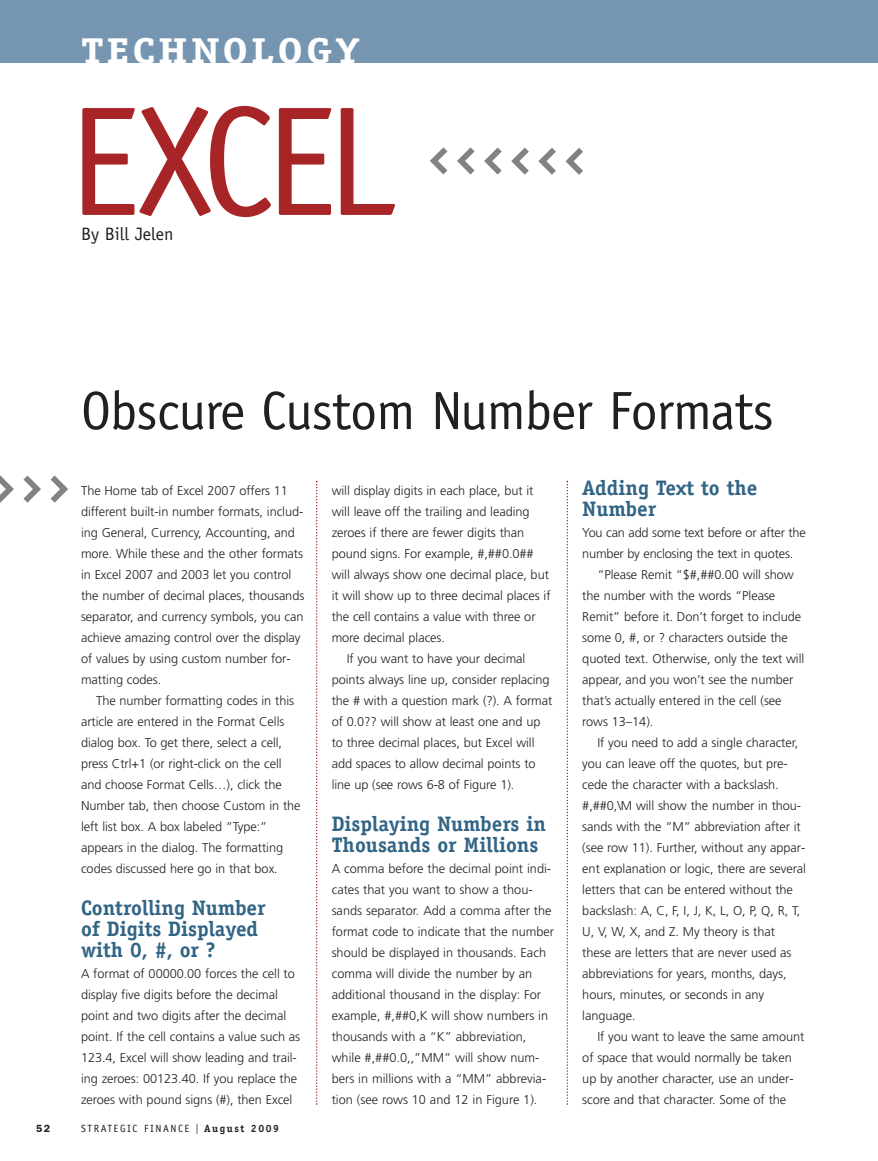
<style>
.page{position:relative;width:878px;height:1161px;background:#fff}
.page>*{position:absolute;margin:0;border:0;box-sizing:border-box;transform-origin:0 0}
.t1{font:156px "Officina Sans";letter-spacing:-.065em;color:#a72427}
.t2{font:54px "Officina Sans";letter-spacing:-.015em;color:#231f20}
.t3{font:700 36px "Officina Serif";letter-spacing:.07em;color:#fff;scale:1.2 1}
.t4{font:700 21px/21px "Officina Serif";color:#326485}
.t5{font:18px "Officina Sans";color:#231f20}
.t6{font:300 12.75px/21px "Frutiger";letter-spacing:-.005em;color:#231f20}
.t7{font:10.5px "Officina Sans";letter-spacing:.15em;color:#231f20}
.t8{font:600 10.5px "Franklin Gothic";color:#231f20}
.s1{font-family:"Franklin Gothic";font-size:15px}
.s2{font-family:"Officina Serif";font-weight:700}
</style>
<div class="page">
<svg style="left:51px;top:476px;width:17px;height:27px"></svg>
<svg style="left:23px;top:476px;width:18px;height:27px"></svg>
<svg style="left:0;top:476px;width:14px;height:27px"></svg>
<svg style="left:316px;top:481px;width:1px;height:624px"></svg>
<svg style="left:566px;top:481px;width:2px;height:624px"></svg>
<div style="left:0;top:0;width:878px;height:63px;background:#7695b0"></div>
<svg style="left:430px;top:147px;width:17px;height:27px"></svg>
<svg style="left:457px;top:147px;width:17px;height:28px"></svg>
<svg style="left:484px;top:147px;width:17px;height:28px"></svg>
<svg style="left:511px;top:148px;width:18px;height:27px"></svg>
<svg style="left:538px;top:148px;width:18px;height:27px"></svg>
<svg style="left:565px;top:148px;width:18px;height:27px"></svg>
<h3 class="t3" style="left:81px;top:37px;width:234px">TECHNOLOGY</h3>
<h1 class="t1" style="left:68px;top:103px;width:329px">EXCEL</h1>
<h3 class="t5" style="left:81px;top:227px;width:94px">By Bill Jelen</h3>
<h2 class="t2" style="left:81px;top:390px;width:694px">Obscure Custom Number Formats</h2>
<p class="t6" style="left:81px;top:481px;width:225px">The Home tab of Excel 2007 offers 11 different built-in number formats, includ&shy;ing General, Currency, Accounting, and more. While these and the other formats in Excel 2007 and 2003 let you control the number of decimal places, thousands separator, and currency symbols, you can achieve amazing control over the display of values by using custom number for&shy;matting codes.</p>
<p class="t6" style="left:81px;top:691px;width:221px;text-indent:15px">The number formatting codes in this article are entered in the Format Cells dialog box. To get there, select a cell, press Ctrl+1 (or right-click on the cell and choose Format Cells…), click the Number tab, then choose Custom in the left list box. A box labeled “Type:” appears in the dialog. The formatting codes discussed here go in that box.</p>
<h3 class="t4" style="left:81px;top:899px;width:186px">Controlling Number of Digits Displayed with 0, #, or ?</h3>
<p class="t6" style="left:81px;top:964px;width:221px">A format of 00000.00 forces the cell to display five digits before the decimal point and two digits after the decimal point. If the cell contains a value such as 123.4, Excel will show leading and trail&shy;ing zeroes: 00123.40. If you replace the zeroes with pound signs (#), then Excel</p>
<p class="t8" style="left:36px;top:1125px;width:16px">52</p>
<p class="t7" style="left:81px;top:1125px;width:199px">STRATEGIC FINANCE <span class="s1">I</span> <span class="s2">August 2009</span></p>
<p class="t6" style="left:332px;top:481px;width:203px">will display digits in each place, but it</p>
<p class="t6" style="left:332px;top:502px;width:199px">will leave off the trailing and leading</p>
<p class="t6" style="left:332px;top:523px;width:194px">zeroes if there are fewer digits than</p>
<p class="t6" style="left:332px;top:544px;width:203px">pound signs. For example, #,##0.0##</p>
<p class="t6" style="left:332px;top:565px;width:219px">will always show one decimal place, but</p>
<p class="t6" style="left:332px;top:586px;width:220px">it will show up to three decimal places if</p>
<p class="t6" style="left:332px;top:607px;width:205px">the cell contains a value with three or</p>
<p class="t6" style="left:332px;top:628px;width:115px">more decimal places.</p>
<p class="t6" style="left:346px;top:649px;width:180px">If you want to have your decimal</p>
<p class="t6" style="left:332px;top:670px;width:219px">points always line up, consider replacing</p>
<p class="t6" style="left:332px;top:691px;width:222px">the # with a question mark (?). A format</p>
<p class="t6" style="left:332px;top:712px;width:210px">of 0.0?? will show at least one and up</p>
<p class="t6" style="left:332px;top:733px;width:204px">to three decimal places, but Excel will</p>
<p class="t6" style="left:332px;top:754px;width:205px">add spaces to allow decimal points to</p>
<p class="t6" style="left:332px;top:775px;width:184px">line up (see rows 6-8 of Figure 1).</p>
<h3 class="t4" style="left:332px;top:815px;width:215px">Displaying Numbers in<br>Thousands or Millions</h3>
<p class="t6" style="left:332px;top:859px;width:224px">A comma before the decimal point indi&shy;cates that you want to show a thou&shy;sands separator. Add a comma after the format code to indicate that the number should be displayed in thousands. Each comma will divide the number by an additional thousand in the display: For example, #,##0,K will show numbers in thousands with a “K” abbreviation, while #,##0.0,,”MM” will show num&shy;bers in millions with a “MM” abbrevia&shy;tion (see rows 10 and 12 in Figure 1).</p>
<h3 class="t4" style="left:582px;top:479px;width:177px">Adding Text to the<br>Number</h3>
<p class="t6" style="left:582px;top:523px;width:225px">You can add some text before or after the</p>
<p class="t6" style="left:582px;top:544px;width:212px">number by enclosing the text in quotes.</p>
<p class="t6" style="left:597px;top:565px;width:198px">“Please Remit “$#,##0.00 will show</p>
<p class="t6" style="left:582px;top:586px;width:194px">the number with the words “Please</p>
<p class="t6" style="left:582px;top:607px;width:220px">Remit” before it. Don’t forget to include</p>
<p class="t6" style="left:582px;top:628px;width:207px">some 0, #, or ? characters outside the</p>
<p class="t6" style="left:582px;top:649px;width:223px">quoted text. Otherwise, only the text will</p>
<p class="t6" style="left:582px;top:670px;width:213px">appear, and you won’t see the number</p>
<p class="t6" style="left:582px;top:691px;width:201px">that’s actually entered in the cell (see</p>
<p class="t6" style="left:582px;top:712px;width:73px">rows 13–14).</p>
<p class="t6" style="left:597px;top:733px;width:202px">If you need to add a single character,</p>
<p class="t6" style="left:582px;top:754px;width:207px">you can leave off the quotes, but pre-</p>
<p class="t6" style="left:582px;top:775px;width:198px">cede the character with a backslash.</p>
<p class="t6" style="left:582px;top:796px;width:220px">#,##0,\M will show the number in thou-</p>
<p class="t6" style="left:582px;top:817px;width:220px">sands with the “M” abbreviation after it</p>
<p class="t6" style="left:582px;top:838px;width:224px">(see row 11). Further, without any appar-</p>
<p class="t6" style="left:582px;top:859px;width:225px">ent explanation or logic, there are several</p>
<p class="t6" style="left:582px;top:880px;width:212px">letters that can be entered without the</p>
<p class="t6" style="left:582px;top:901px;width:220px">backslash: A, C, F, I, J, K, L, O, P, Q, R, T,</p>
<p class="t6" style="left:582px;top:922px;width:194px">U, V, W, X, and Z. My theory is that</p>
<p class="t6" style="left:582px;top:943px;width:211px">these are letters that are never used as</p>
<p class="t6" style="left:582px;top:964px;width:206px">abbreviations for years, months, days,</p>
<p class="t6" style="left:582px;top:985px;width:183px">hours, minutes, or seconds in any</p>
<p class="t6" style="left:582px;top:1006px;width:55px">language.</p>
<p class="t6" style="left:597px;top:1027px;width:209px">If you want to leave the same amount</p>
<p class="t6" style="left:582px;top:1048px;width:211px">of space that would normally be taken</p>
<p class="t6" style="left:582px;top:1069px;width:213px">up by another character, use an under-</p>
<p class="t6" style="left:582px;top:1090px;width:205px">score and that character. Some of the</p>
</div>
